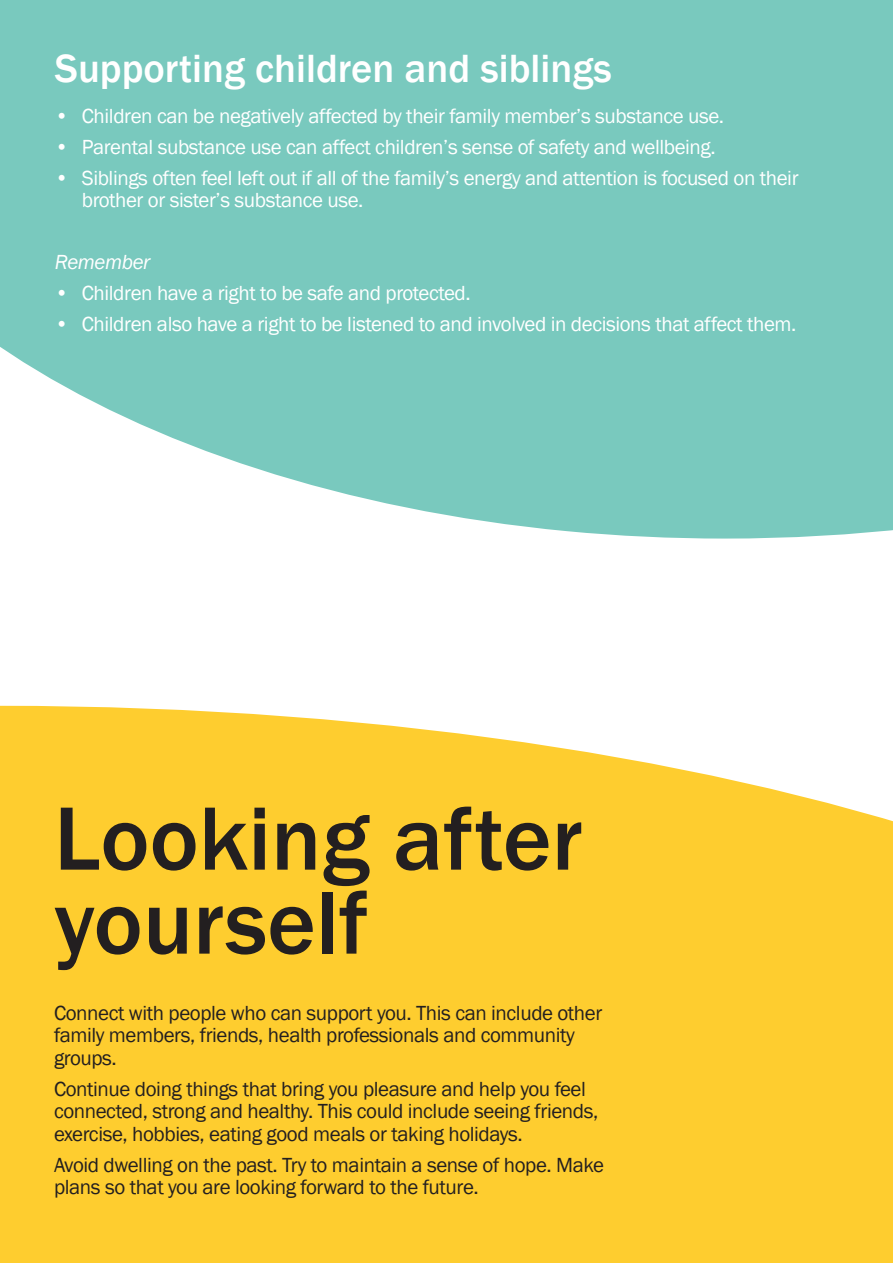
<style>
.page{position:relative;width:893px;height:1263px;background:#fff}
.page>*{position:absolute;margin:0;border:0;box-sizing:border-box;transform-origin:0 0}
.t1{font:500 93px/84px "Franklin Gothic";color:#231f20}
.t2{font:500 40.5px "Franklin Gothic";color:#fff}
.t3{font:21px/22.5px "Franklin Gothic";letter-spacing:-.02em;color:#231f20}
.t4{font:21px/22.5px "Franklin Gothic";letter-spacing:-.02em;color:#fff}
.t5{font:italic 21px "Franklin Gothic";letter-spacing:-.02em;color:#fff}
</style>
<div class="page">
<svg style="left:0;top:0;width:893px;height:539px;background:#85cdc3"></svg>
<div style="left:0;top:706px;width:893px;height:557px;background:#fecd2f"></div>
<h2 class="t2" style="left:55px;top:44px;width:558px">Supporting children and siblings</h2>
<p class="t4" style="left:55px;top:105px;width:671px">• Children can be negatively affected by their family member’s substance use.</p>
<p class="t4" style="left:55px;top:136px;width:662px">• Parental substance use can affect children’s sense of safety and wellbeing.</p>
<p class="t4" style="left:82px;top:167px;width:718px;text-indent:-27px">• Siblings often feel left out if all of the family’s energy and attention is focused on their brother or sister’s substance use.</p>
<p class="t5" style="left:55px;top:249px;width:97px">Remember</p>
<p class="t4" style="left:55px;top:283px;width:417px">• Children have a right to be safe and protected.</p>
<p class="t4" style="left:55px;top:314px;width:743px">• Children also have a right to be listened to and involved in decisions that affect them.</p>
<h1 class="t1" style="left:54px;top:798px;width:530px">Looking after yourself</h1>
<p class="t3" style="left:54px;top:1002px;width:550px">Connect with people who can support you. This can include other family members, friends, health professionals and community groups.</p>
<p class="t3" style="left:54px;top:1078px;width:546px">Continue doing things that bring you pleasure and help you feel connected, strong and healthy. This could include seeing friends, exercise, hobbies, eating good meals or taking holidays.</p>
<p class="t3" style="left:54px;top:1154px;width:551px">Avoid dwelling on the past. Try to maintain a sense of hope. Make plans so that you are looking forward to the future.</p>
</div>
